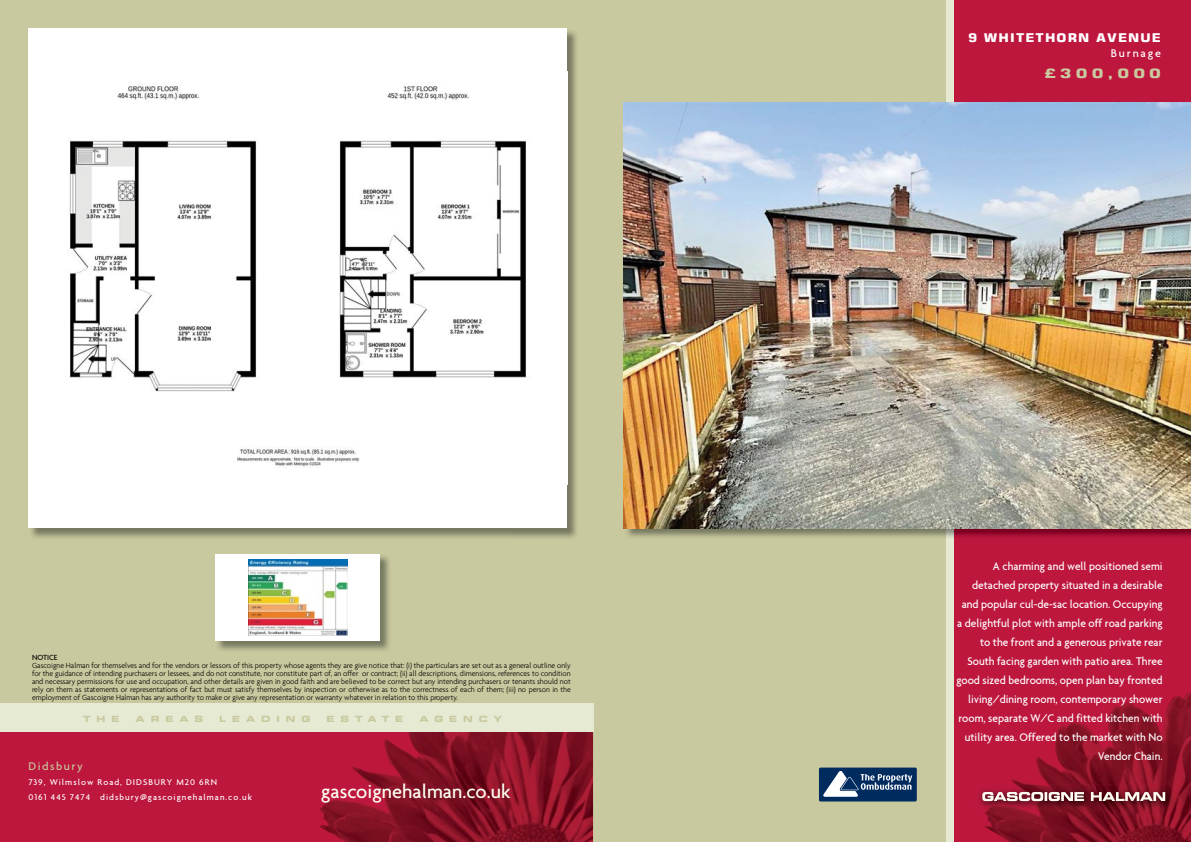
<style>
.page{position:relative;width:1191px;height:842px;background:#fff}
.page>*{position:absolute;margin:0;border:0;box-sizing:border-box;transform-origin:0 0}
.t1{font:500 20.3px "Agenda";color:#fffef2}
.t2{font:700 13px "Square 721 BT";letter-spacing:.24em;color:#cac99f;scale:1.3 1}
.t3{font:500 12px/19px "Agenda";color:#fff;text-align:right;scale:.94 1}
.t4{font:700 12px "Square 721 BT";letter-spacing:.085em;color:#fff;scale:1.1 1}
.t5{font:500 12px "Agenda";letter-spacing:.13em;color:#cac99f}
.t6{font:500 12px "Agenda";letter-spacing:.15em;color:#fff}
.t7{font:500 9px/15px "Agenda";letter-spacing:.11em;color:#fff}
.t8{font:700 expanded 8.5px "Square 721 BT";letter-spacing:.705em;color:#c9c99f}
.t9{font:300 8px/8px "Agenda";color:#000;text-align:justify}
.t10{font:500 8px "Agenda";color:#000}
</style>
<div class="page">
<div style="left:0;top:0;width:974px;height:842px;background:#c9c99f"></div>
<div style="left:950px;top:0;width:241px;height:842px;background:#bd173e"></div>
<div style="left:946px;top:0;width:7px;height:842px;background:#e6ead3"></div>
<img style="left:985px;top:692px;width:206px;height:150px">
<img style="left:979px;top:790px;width:6px;height:17px">
<img style="left:985px;top:785px;width:191px;height:27px">
<svg style="left:982px;top:792px;width:102px;height:9px"></svg>
<svg style="left:1090px;top:792px;width:75px;height:9px"></svg>
<div style="left:819px;top:767px;width:97px;height:34px;background:#002b5f;border-radius:2px"></div>
<svg style="left:823px;top:771px;width:89px;height:26px"></svg>
<div style="left:0;top:723px;width:585px;height:119px;background:#bd173e"></div>
<img style="left:320px;top:732px;width:273px;height:110px">
<div style="left:0;top:704px;width:593px;height:28px;background:#e6ead3"></div>
<img style="left:624px;top:528px;width:567px;height:11px">
<img style="left:624px;top:102px;width:567px;height:426px">
<img style="left:31px;top:31px;width:546px;height:507px">
<div style="left:28px;top:28px;width:539px;height:500px;background:#fff"></div>
<img style="left:69px;top:83px;width:458px;height:384px">
<img style="left:216px;top:556px;width:174px;height:95px">
<div style="left:216px;top:554px;width:164px;height:86px;background:#fff"></div>
<img style="left:248px;top:560px;width:99px;height:75px">
<p class="t10" style="left:32px;top:652px;width:27px">NOTICE</p>
<p class="t9" style="left:32px;top:661px;width:540px">Gascoigne Halman for themselves and for the vendors or lessors of this property whose agents they are give notice that: (i) the particulars are set out as a general outline only for the guidance of intending purchasers or lessees, and do not constitute, nor constitute part of, an offer or contract; (ii) all descriptions, dimensions, references to condition and necessary permissions for use and occupation, and other details are given in good faith and are believed to be correct but any intending purchasers or tenants should not rely on them as statements or representations of fact but must satisfy themselves by inspection or otherwise as to the correctness of each of them; (iii) no person in the employment of Gascoigne Halman has any authority to make or give any representation or warranty whatever in relation to this property.</p>
<p class="t8" style="left:83px;top:714px;width:38px">THE</p>
<p class="t8" style="left:136px;top:714px;width:69px">AREAS</p>
<p class="t8" style="left:219px;top:714px;width:93px">LEADING</p>
<p class="t8" style="left:326px;top:714px;width:78px">ESTATE</p>
<p class="t8" style="left:419px;top:714px;width:84px">AGENCY</p>
<h3 class="t5" style="left:28px;top:758px;width:56px">Didsbury</h3>
<p class="t7" style="left:28px;top:774px;width:225px">739, Wilmslow Road, DIDSBURY M20 6RN<br>0161 445 7474 didsbury@gascoignehalman.co.uk</p>
<h1 class="t1" style="left:321px;top:779px;width:191px">gascoignehalman.co.uk</h1>
<h3 class="t4" style="left:968px;top:30px;width:177px">9 WHITETHORN AVENUE</h3>
<h3 class="t6" style="left:1110px;top:45px;width:52px">Burnage</h3>
<h2 class="t2" style="left:1044px;top:65px;width:91px">£300,000</h2>
<p class="t3" style="left:956px;top:556px;width:221px">A charming and well positioned semi detached property situated in a desirable and popular cul-de-sac location. Occupying a delightful plot with ample off road parking to the front and a generous private rear South facing garden with patio area. Three good sized bedrooms, open plan bay fronted living/dining room, contemporary shower room, separate W/C and fitted kitchen with utility area. Offered to the market with No Vendor Chain.</p>
</div>
